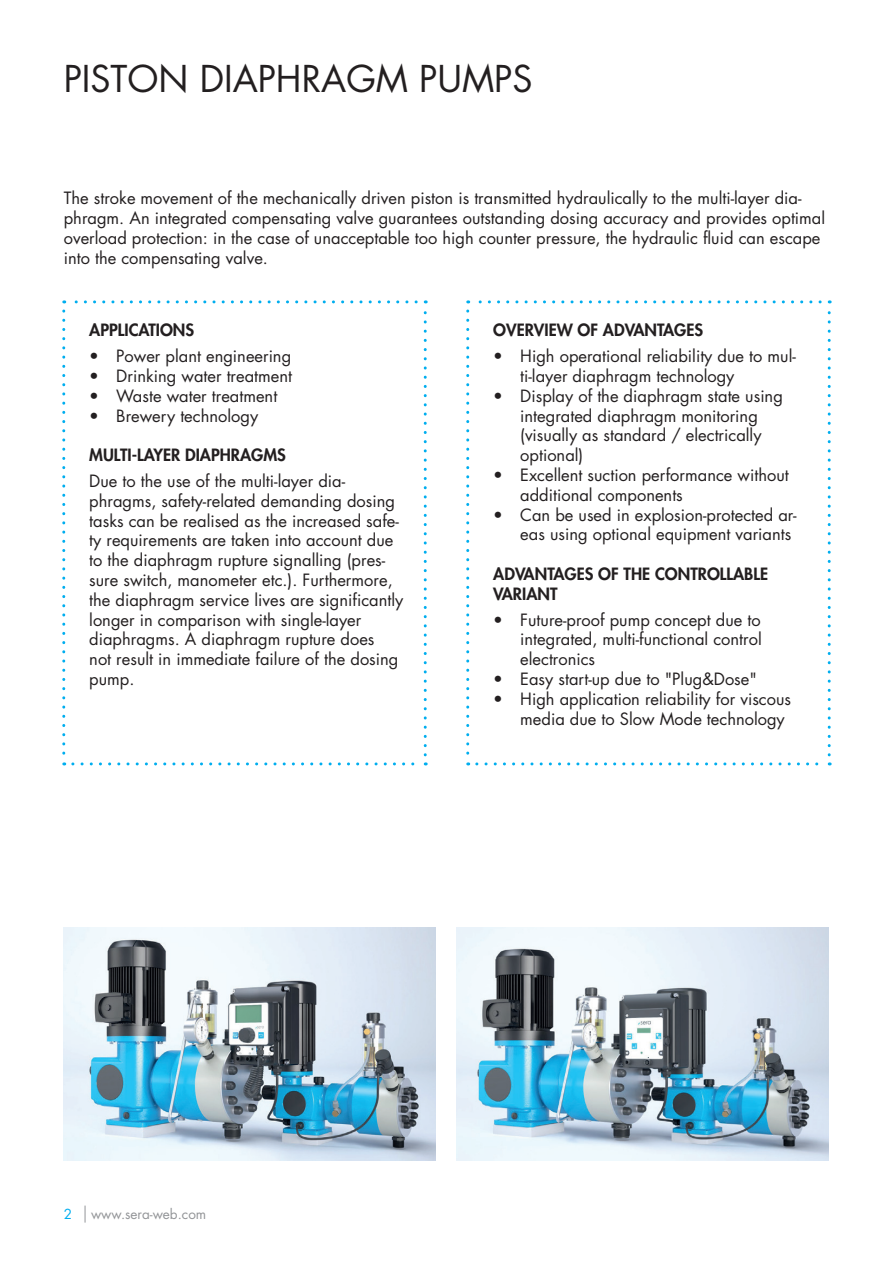
<style>
.page{position:relative;width:893px;height:1263px;background:#fff}
.page>*{position:absolute;margin:0;border:0;box-sizing:border-box;transform-origin:0 0}
.t1{font:36px "Futura";color:#231f20}
.t2{font:16.5px/19.8px "Futura";color:#231f20}
.t3{font:800 16.5px/19.8px "Futura";color:#231f20}
.t4{font:13.5px "Futura";color:#939598}
.t5{font:13.5px "Futura";color:#00aeef}
</style>
<div class="page">
<svg style="left:85px;top:1205px;width:1px;height:17px"></svg>
<svg style="left:62px;top:311px;width:3px;height:454px"></svg>
<svg style="left:73px;top:762px;width:353px;height:3px"></svg>
<svg style="left:424px;top:300px;width:3px;height:455px"></svg>
<svg style="left:64px;top:300px;width:352px;height:3px"></svg>
<svg style="left:466px;top:311px;width:3px;height:454px"></svg>
<svg style="left:477px;top:762px;width:353px;height:3px"></svg>
<svg style="left:828px;top:300px;width:3px;height:455px"></svg>
<svg style="left:468px;top:300px;width:352px;height:3px"></svg>
<img style="left:456px;top:927px;width:372px;height:234px">
<img style="left:64px;top:927px;width:372px;height:234px">
<h1 class="t1" style="left:64px;top:54px;width:470px">PISTON DIAPHRAGM PUMPS</h1>
<p class="t2" style="left:64px;top:188px;width:763px">The stroke movement of the mechanically driven piston is transmitted hydraulically to the multi-layer dia&shy;phragm. An integrated compensating valve guarantees outstanding dosing accuracy and provides optimal overload protection: in the case of unacceptable too high counter pressure, the hydraulic fluid can escape into the compensating valve.</p>
<p class="t3" style="left:89px;top:320px;width:106px">APPLICATIONS</p>
<p class="t2" style="left:89px;top:346px;width:203px">• Power plant engineering</p>
<p class="t2" style="left:89px;top:366px;width:204px">• Drinking water treatment</p>
<p class="t2" style="left:89px;top:386px;width:190px">• Waste water treatment</p>
<p class="t2" style="left:89px;top:405px;width:170px">• Brewery technology</p>
<p class="t3" style="left:89px;top:445px;width:198px">MULTI-LAYER DIAPHRAGMS</p>
<p class="t2" style="left:89px;top:471px;width:316px">Due to the use of the multi-layer dia&shy;phragms, safety-related demanding dosing tasks can be realised as the increased safe&shy;ty requirements are taken into account due to the diaphragm rupture signalling (pres&shy;sure switch, manometer etc.). Furthermore, the diaphragm service lives are significantly longer in comparison with single-layer diaphragms. A diaphragm rupture does<br>not result in immediate failure of the dosing pump.</p>
<p class="t3" style="left:493px;top:320px;width:211px">OVERVIEW OF ADVANTAGES</p>
<p class="t2" style="left:520px;top:346px;width:277px;text-indent:-27px">• High operational reliability due to mul&shy;ti-layer diaphragm technology</p>
<p class="t2" style="left:520px;top:386px;width:264px;text-indent:-27px">• Display of the diaphragm state using integrated diaphragm monitoring (visually as standard / electrically optional)</p>
<p class="t2" style="left:520px;top:465px;width:270px;text-indent:-27px">• Excellent suction performance without additional components</p>
<p class="t2" style="left:520px;top:504px;width:278px;text-indent:-27px">• Can be used in explosion-protected ar&shy;eas using optional equipment variants</p>
<p class="t3" style="left:493px;top:564px;width:276px">ADVANTAGES OF THE CONTROLLABLE<br>VARIANT</p>
<p class="t2" style="left:520px;top:609px;width:243px;text-align:justify;text-indent:-27px">• Future-proof pump concept due to integrated, multi-functional control electronics</p>
<p class="t2" style="left:493px;top:669px;width:265px">• Easy start-up due to "Plug&amp;Dose"</p>
<p class="t2" style="left:520px;top:689px;width:272px;text-indent:-27px">• High application reliability for viscous media due to Slow Mode technology</p>
<p class="t5" style="left:64px;top:1205px;width:10px">2</p>
<p class="t4" style="left:91px;top:1205px;width:117px">www.sera-web.com</p>
</div>
